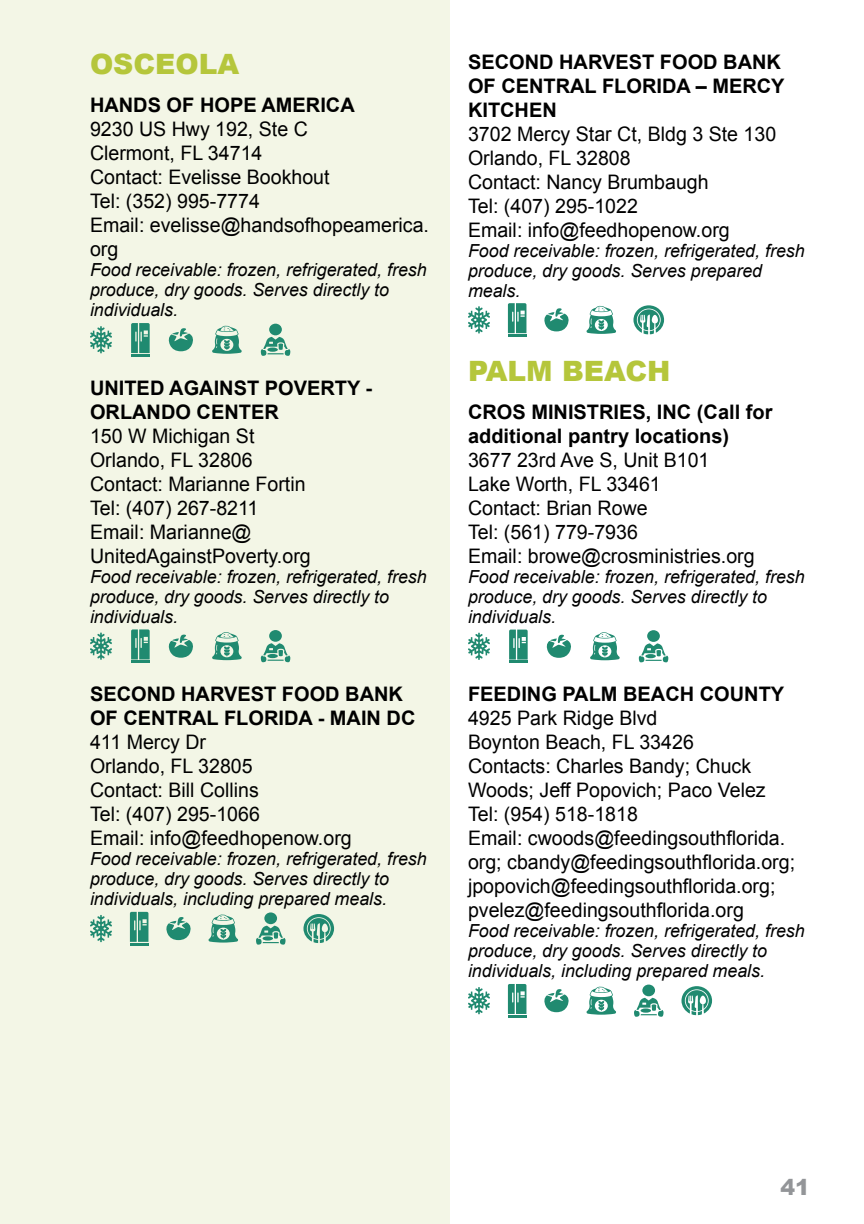
<style>
.page{position:relative;width:864px;height:1224px;background:#fff}
.page>*{position:absolute;margin:0;border:0;box-sizing:border-box;transform-origin:0 0}
.t1{font:900 28px "Arial";color:#b5c63b}
.t2{font:900 22px "Arial";color:#939598}
.t3{font:20px/24px "Arial";color:#000}
.t4{font:700 20px/24px "Arial";color:#000}
.t5{font:italic 18px/20px "Arial";color:#000}
</style>
<div class="page">
<div style="left:0;top:0;width:450px;height:1224px;background:#f3f6e6"></div>
<hr style="left:508px;top:334px;width:18px;height:3px;background:#208a70">
<svg style="left:168px;top:328px;width:25px;height:23px"></svg>
<svg style="left:131px;top:323px;width:19px;height:33px"></svg>
<svg style="left:90px;top:326px;width:22px;height:27px"></svg>
<svg style="left:212px;top:325px;width:30px;height:29px"></svg>
<div style="left:269px;top:324px;width:13px;height:11px;background:#208a70;border-radius:50%"></div>
<svg style="left:261px;top:337px;width:29px;height:19px"></svg>
<svg style="left:267px;top:348px;width:11px;height:4px"></svg>
<svg style="left:168px;top:634px;width:25px;height:24px"></svg>
<svg style="left:131px;top:629px;width:19px;height:34px"></svg>
<svg style="left:90px;top:633px;width:22px;height:27px"></svg>
<svg style="left:212px;top:632px;width:30px;height:28px"></svg>
<div style="left:269px;top:630px;width:13px;height:12px;background:#208a70;border-radius:50%"></div>
<svg style="left:261px;top:643px;width:29px;height:19px"></svg>
<svg style="left:267px;top:654px;width:11px;height:4px"></svg>
<svg style="left:303px;top:914px;width:31px;height:29px"></svg>
<svg style="left:166px;top:917px;width:25px;height:23px"></svg>
<svg style="left:130px;top:912px;width:18px;height:33px"></svg>
<svg style="left:90px;top:915px;width:22px;height:27px"></svg>
<svg style="left:208px;top:914px;width:30px;height:29px"></svg>
<div style="left:264px;top:912px;width:13px;height:12px;background:#208a70;border-radius:50%"></div>
<svg style="left:256px;top:926px;width:30px;height:19px"></svg>
<div style="left:263px;top:936px;width:10px;height:5px;background:#208a70;border-radius:50%"></div>
<svg style="left:633px;top:305px;width:31px;height:29px"></svg>
<svg style="left:544px;top:308px;width:25px;height:23px"></svg>
<svg style="left:508px;top:303px;width:18px;height:30px"></svg>
<svg style="left:468px;top:306px;width:22px;height:27px"></svg>
<svg style="left:586px;top:306px;width:30px;height:28px"></svg>
<svg style="left:546px;top:634px;width:25px;height:24px"></svg>
<svg style="left:509px;top:630px;width:19px;height:33px"></svg>
<svg style="left:468px;top:633px;width:22px;height:27px"></svg>
<svg style="left:590px;top:632px;width:30px;height:28px"></svg>
<div style="left:647px;top:630px;width:13px;height:12px;background:#208a70;border-radius:50%"></div>
<svg style="left:639px;top:643px;width:29px;height:19px"></svg>
<svg style="left:645px;top:654px;width:11px;height:4px"></svg>
<svg style="left:681px;top:986px;width:31px;height:29px"></svg>
<svg style="left:544px;top:989px;width:25px;height:23px"></svg>
<svg style="left:508px;top:984px;width:18px;height:33px"></svg>
<svg style="left:468px;top:987px;width:22px;height:27px"></svg>
<svg style="left:586px;top:986px;width:30px;height:29px"></svg>
<div style="left:642px;top:985px;width:13px;height:11px;background:#208a70;border-radius:50%"></div>
<svg style="left:634px;top:998px;width:30px;height:19px"></svg>
<div style="left:641px;top:1008px;width:10px;height:5px;background:#208a70;border-radius:50%"></div>
<h3 class="t1" style="left:90px;top:44px;width:151px">OSCEOLA</h3>
<p class="t4" style="left:90px;top:94px;width:266px">HANDS OF HOPE AMERICA</p>
<p class="t3" style="left:90px;top:118px;width:341px">9230 US Hwy 192, Ste C<br>Clermont, FL 34714<br>Contact: Evelisse Bookhout<br>Tel: (352) 995-7774<br>Email: evelisse@handsofhopeamerica.</p>
<p class="t3" style="left:90px;top:238px;width:30px">org</p>
<p class="t5" style="left:90px;top:260px;width:338px">Food receivable: frozen, refrigerated, fresh produce, dry goods. Serves directly to individuals.</p>
<p class="t4" style="left:90px;top:377px;width:284px">UNITED AGAINST POVERTY -<br>ORLANDO CENTER</p>
<p class="t3" style="left:90px;top:424px;width:222px">150 W Michigan St<br>Orlando, FL 32806<br>Contact: Marianne Fortin<br>Tel: (407) 267-8211<br>Email: Marianne@<br>UnitedAgainstPoverty.org</p>
<p class="t5" style="left:90px;top:567px;width:338px">Food receivable: frozen, refrigerated, fresh produce, dry goods. Serves directly to individuals.</p>
<p class="t4" style="left:90px;top:683px;width:327px">SECOND HARVEST FOOD BANK<br>OF CENTRAL FLORIDA - MAIN DC</p>
<p class="t3" style="left:90px;top:730px;width:263px">411 Mercy Dr<br>Orlando, FL 32805<br>Contact: Bill Collins<br>Tel: (407) 295-1066<br>Email: info@feedhopenow.org</p>
<p class="t5" style="left:90px;top:849px;width:338px">Food receivable: frozen, refrigerated, fresh produce, dry goods. Serves directly to individuals, including prepared meals.</p>
<p class="t4" style="left:468px;top:50px;width:318px">SECOND HARVEST FOOD BANK<br>OF CENTRAL FLORIDA – MERCY<br>KITCHEN</p>
<p class="t3" style="left:468px;top:122px;width:310px">3702 Mercy Star Ct, Bldg 3 Ste 130<br>Orlando, FL 32808<br>Contact: Nancy Brumbaugh<br>Tel: (407) 295-1022<br>Email: info@feedhopenow.org</p>
<p class="t5" style="left:468px;top:241px;width:338px">Food receivable: frozen, refrigerated, fresh produce, dry goods. Serves prepared meals.</p>
<h3 class="t1" style="left:468px;top:350px;width:204px">PALM BEACH</h3>
<p class="t4" style="left:468px;top:401px;width:306px">CROS MINISTRIES, INC (Call for additional pantry locations)</p>
<p class="t3" style="left:468px;top:448px;width:288px">3677 23rd Ave S, Unit B101<br>Lake Worth, FL 33461<br>Contact: Brian Rowe<br>Tel: (561) 779-7936<br>Email: browe@crosministries.org</p>
<p class="t5" style="left:468px;top:567px;width:338px">Food receivable: frozen, refrigerated, fresh produce, dry goods. Serves directly to individuals.</p>
<p class="t4" style="left:468px;top:683px;width:318px">FEEDING PALM BEACH COUNTY</p>
<p class="t3" style="left:468px;top:707px;width:329px">4925 Park Ridge Blvd<br>Boynton Beach, FL 33426<br>Contacts: Charles Bandy; Chuck<br>Woods; Jeff Popovich; Paco Velez<br>Tel: (954) 518-1818<br>Email: cwoods@feedingsouthflorida. org; cbandy@feedingsouthflorida.org; jpopovich@feedingsouthflorida.org; pvelez@feedingsouthflorida.org</p>
<p class="t5" style="left:468px;top:921px;width:338px">Food receivable: frozen, refrigerated, fresh produce, dry goods. Serves directly to individuals, including prepared meals.</p>
<p class="t2" style="left:781px;top:1171px;width:31px">41</p>
</div>
